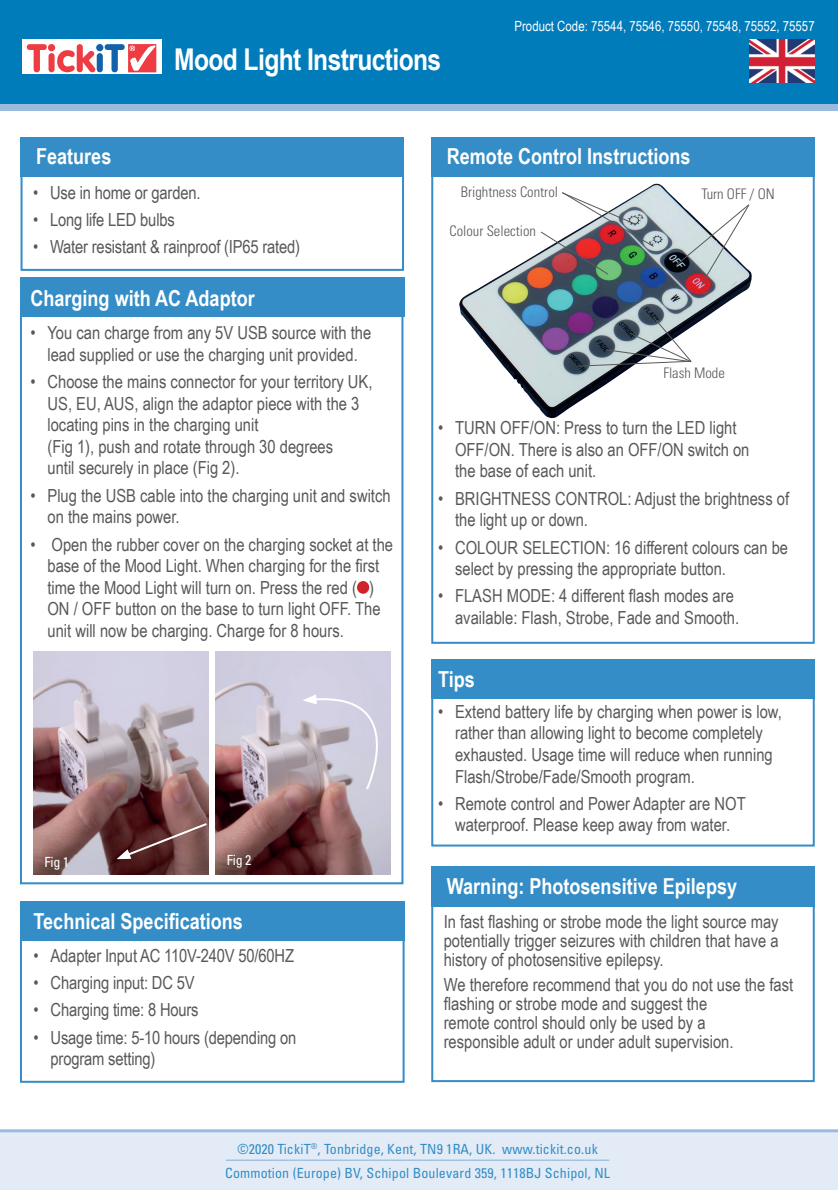
<style>
.page{position:relative;width:838px;height:1190px;background:#fff}
.page>*{position:absolute;margin:0;border:0;box-sizing:border-box;transform-origin:0 0}
.t1{font:700 30px "Arial Narrow";letter-spacing:-.02em;color:#fff}
.t2{font:700 22px "Arial Narrow";color:#fff}
.t3{font:18px/21.6px "Arial Narrow";color:#57585a}
.t4{font:300 condensed 14.6px "Univers";color:#57585a}
.t5{font:condensed 14px/24px "Univers";letter-spacing:.01em;color:#348dc6;text-align:center}
.t6{font:14px "Arial Narrow";color:#fff}
.t7{font:condensed 14px "Univers";letter-spacing:-.02em;color:#fff}
</style>
<div class="page">
<div style="left:0;top:21px;width:837px;height:89px;background:#9bbbde"></div>
<div style="left:0;top:0;width:837px;height:104px;background:#007cbb"></div>
<svg style="left:22px;top:40px;width:139px;height:34px;background:#e5b2bb"></svg>
<img style="left:749px;top:40px;width:65px;height:43px">
<img style="left:459px;top:183px;width:292px;height:236px">
<div style="left:21px;top:137px;width:383px;height:40px;background:#348dc6"></div>
<div style="left:431px;top:865px;width:383px;height:41px;background:#348dc6"></div>
<div style="left:21px;top:157px;width:383px;height:114px;border:2px solid #348dc6"></div>
<div style="left:20px;top:901px;width:384px;height:39px;background:#348dc6"></div>
<div style="left:20px;top:902px;width:384px;height:180px;border:2px solid #348dc6"></div>
<div style="left:431px;top:872px;width:383px;height:209px;border:2px solid #348dc6"></div>
<div style="left:431px;top:170px;width:383px;height:473px;border:2px solid #348dc6"></div>
<div style="left:431px;top:137px;width:383px;height:40px;background:#348dc6"></div>
<img style="left:540px;top:191px;width:114px;height:84px">
<svg style="left:577px;top:316px;width:115px;height:51px"></svg>
<svg style="left:675px;top:204px;width:75px;height:82px"></svg>
<div style="left:20px;top:277px;width:384px;height:40px;background:#348dc6"></div>
<div style="left:357px;top:581px;width:12px;height:12px;background:#d1232a;border-radius:50%"></div>
<div style="left:431px;top:672px;width:383px;height:174px;border:2px solid #348dc6"></div>
<div style="left:431px;top:659px;width:383px;height:40px;background:#348dc6"></div>
<img style="left:33px;top:651px;width:176px;height:223px">
<img style="left:215px;top:651px;width:175px;height:223px">
<svg style="left:116px;top:821px;width:93px;height:38px;background:#6e4343"></svg>
<svg style="left:302px;top:692px;width:102px;height:99px;background:#cbc8d5"></svg>
<div style="left:0;top:1132px;width:837px;height:57px;background:#e3ecf6"></div>
<hr style="left:0;top:1129px;width:837px;height:3px;background:#9bbbde">
<hr style="left:226px;top:1159px;width:383px;height:1px;background:#83aed8">
<h1 class="t1" style="left:174px;top:37px;width:268px">Mood Light Instructions</h1>
<p class="t6" style="left:514px;top:16px;width:302px">Product Code: 75544, 75546, 75550, 75548, 75552, 75557</p>
<p class="t2" style="left:36px;top:140px;width:77px">Features</p>
<p class="t2" style="left:447px;top:140px;width:245px">Remote Control Instructions</p>
<p class="t3" style="left:33px;top:181px;width:169px">• Use in home or garden.</p>
<p class="t3" style="left:33px;top:208px;width:143px">• Long life LED bulbs</p>
<p class="t3" style="left:33px;top:235px;width:269px">• Water resistant &amp; rainproof (IP65 rated)</p>
<p class="t4" style="left:461px;top:183px;width:99px">Brightness Control</p>
<p class="t4" style="left:449px;top:222px;width:88px">Colour Selection</p>
<p class="t4" style="left:701px;top:185px;width:75px">Turn OFF / ON</p>
<p class="t2" style="left:30px;top:281px;width:226px">Charging with AC Adaptor</p>
<p class="t3" style="left:30px;top:321px;width:342px;text-align:center">• You can charge from any 5V USB source with the lead supplied or use the charging unit provided.</p>
<p class="t3" style="left:47px;top:370px;width:326px;text-indent:-17px">• Choose the mains connector for your territory UK, US, EU, AUS, align the adaptor piece with the 3 locating pins in the charging unit<br>(Fig 1), push and rotate through 30 degrees<br>until securely in place (Fig 2).</p>
<p class="t3" style="left:47px;top:483px;width:344px;text-indent:-17px">• Plug the USB cable into the charging unit and switch on the mains power.</p>
<p class="t3" style="left:47px;top:532px;width:347px;text-indent:-17px">• Open the rubber cover on the charging socket at the base of the Mood Light. When charging for the first time the Mood Light will turn on. Press the red ( )<br>ON / OFF button on the base to turn light OFF. The unit will now be charging. Charge for 8 hours.</p>
<p class="t7" style="left:45px;top:852px;width:26px">Fig 1</p>
<p class="t7" style="left:227px;top:850px;width:26px">Fig 2</p>
<p class="t2" style="left:34px;top:904px;width:211px">Technical Specifications</p>
<p class="t3" style="left:34px;top:943px;width:262px">• Adapter Input AC 110V-240V 50/60HZ</p>
<p class="t3" style="left:34px;top:970px;width:163px">• Charging input: DC 5V</p>
<p class="t3" style="left:34px;top:998px;width:166px">• Charging time: 8 Hours</p>
<p class="t3" style="left:51px;top:1025px;width:247px;text-indent:-17px">• Usage time: 5-10 hours (depending on program setting)</p>
<p class="t4" style="left:663px;top:363px;width:63px">Flash Mode</p>
<p class="t3" style="left:455px;top:416px;width:296px;text-indent:-17px">• TURN OFF/ON: Press to turn the LED light<br>OFF/ON. There is also an OFF/ON switch on the base of each unit.</p>
<p class="t3" style="left:455px;top:486px;width:335px;text-indent:-17px">• BRIGHTNESS CONTROL: Adjust the brightness of the light up or down.</p>
<p class="t3" style="left:455px;top:535px;width:334px;text-indent:-17px">• COLOUR SELECTION: 16 different colours can be select by pressing the appropriate button.</p>
<p class="t3" style="left:438px;top:584px;width:302px;text-align:right">• FLASH MODE: 4 different flash modes are available: Flash, Strobe, Fade and Smooth.</p>
<p class="t2" style="left:438px;top:662px;width:38px">Tips</p>
<p class="t3" style="left:455px;top:699px;width:328px;text-indent:-17px">• Extend battery life by charging when power is low, rather than allowing light to become completely exhausted. Usage time will reduce when running Flash/Strobe/Fade/Smooth program.</p>
<p class="t3" style="left:438px;top:791px;width:309px;text-align:center">• Remote control and Power Adapter are NOT waterproof. Please keep away from water.</p>
<p class="t2" style="left:447px;top:869px;width:292px">Warning: Photosensitive Epilepsy</p>
<p class="t3" style="left:443px;top:911px;width:336px;line-height:19px;text-align:justify">In fast flashing or strobe mode the light source may potentially trigger seizures with children that have a history of photosensitive epilepsy.</p>
<p class="t3" style="left:443px;top:974px;width:351px;line-height:19px">We therefore recommend that you do not use the fast flashing or strobe mode and suggest the<br>remote control should only be used by a<br>responsible adult or under adult supervision.</p>
<p class="t5" style="left:225px;top:1136px;width:386px">©2020 TickiT<sup>®</sup>, Tonbridge, Kent, TN9 1RA, UK. www.tickit.co.uk<br>Commotion (Europe) BV, Schipol Boulevard 359, 1118BJ Schipol, NL</p>
</div>
